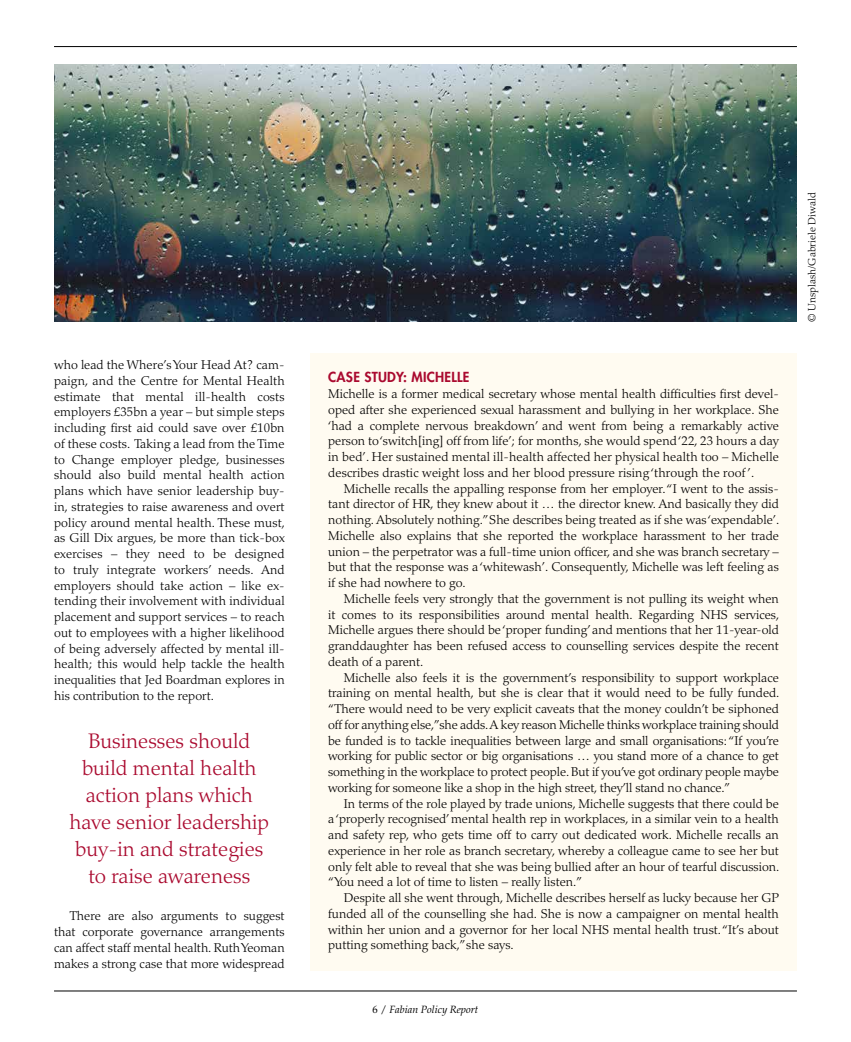
<style>
.page{position:relative;width:851px;height:1042px;background:#fff}
.page>*{position:absolute;margin:0;border:0;box-sizing:border-box;transform-origin:0 0}
.t1{font:300 21px/27px "Palatino LT Std";color:#aa0a2f;text-align:center}
.t2{font:800 13.5px "Futura Std";letter-spacing:.02em;color:#aa0a2f}
.t3{font:300 12.75px/15.8px "Palatino LT Std";color:#000;text-align:justify}
.t4{font:300 10.5px "Palatino LT Std";color:#000}
.t5{font:italic 10.5px "Palatino LT Std";color:#000}
.s1{font-style:normal}
</style>
<div class="page">
<hr style="left:54px;top:46px;width:742px;height:1px;background:#000">
<hr style="left:54px;top:990px;width:742px;height:1px;background:#000">
<img style="left:54px;top:65px;width:742px;height:257px">
<div style="left:310px;top:353px;width:486px;height:618px;background:#fffbf1"></div>
<p class="t3" style="left:54px;top:357px;width:232px">who lead the Where’s Your Head At? cam&shy;paign, and the Centre for Mental Health estimate that mental ill-health costs employers £35bn a year – but simple steps including first aid could save over £10bn of these costs. Taking a lead from the Time to Change employer pledge, businesses should also build mental health action plans which have senior leadership buy&shy;in, strategies to raise awareness and overt policy around mental health. These must, as Gill Dix argues, be more than tick-box exercises – they need to be designed to truly integrate workers’ needs. And employers should take action – like ex&shy;tending their involvement with individual placement and support services – to reach out to employees with a higher likelihood of being adversely affected by mental ill&shy;health; this would help tackle the health inequalities that Jed Boardman explores in his contribution to the report.</p>
<h1 class="t1" style="left:69px;top:728px;width:201px">Businesses should build mental health action plans which have senior leadership buy-in and strategies to raise awareness</h1>
<p class="t3" style="left:54px;top:908px;width:232px;text-indent:16px">There are also arguments to suggest that corporate governance arrangements can affect staff mental health. Ruth Yeoman makes a strong case that more widespread</p>
<p class="t2" style="left:328px;top:369px;width:143px">CASE STUDY: MICHELLE</p>
<p class="t3" style="left:328px;top:386px;width:452px">Michelle is a former medical secretary whose mental health difficulties first devel&shy;oped after she experienced sexual harassment and bullying in her workplace. She ‘had a complete nervous breakdown’ and went from being a remarkably active person to ‘switch[ing] off from life’; for months, she would spend ‘22, 23 hours a day in bed’. Her sustained mental ill-health affected her physical health too – Michelle describes drastic weight loss and her blood pressure rising ‘through the roof ’.</p>
<p class="t3" style="left:328px;top:481px;width:452px;text-indent:16px">Michelle recalls the appalling response from her employer. “I went to the assis&shy;tant director of HR, they knew about it … the director knew. And basically they did nothing. Absolutely nothing.”She describes being treated as if she was ‘expendable’.<br>Michelle also explains that she reported the workplace harassment to her trade union – the perpetrator was a full-time union officer, and she was branch secretary – but that the response was a ‘whitewash’. Consequently, Michelle was left feeling as if she had nowhere to go.</p>
<p class="t3" style="left:328px;top:591px;width:452px;text-indent:16px">Michelle feels very strongly that the government is not pulling its weight when it comes to its responsibilities around mental health. Regarding NHS services, Michelle argues there should be ‘proper funding’ and mentions that her 11-year-old granddaughter has been refused access to counselling services despite the recent death of a parent.</p>
<p class="t3" style="left:328px;top:670px;width:452px;text-indent:16px">Michelle also feels it is the government’s responsibility to support workplace training on mental health, but she is clear that it would need to be fully funded. “There would need to be very explicit caveats that the money couldn’t be siphoned off for anything else,”she adds. A key reason Michelle thinks workplace training should be funded is to tackle inequalities between large and small organisations: “If you’re working for public sector or big organisations … you stand more of a chance to get something in the workplace to protect people. But if you’ve got ordinary people maybe working for someone like a shop in the high street, they’ll stand no chance.”</p>
<p class="t3" style="left:328px;top:796px;width:452px;text-indent:16px">In terms of the role played by trade unions, Michelle suggests that there could be a ‘properly recognised’ mental health rep in workplaces, in a similar vein to a health and safety rep, who gets time off to carry out dedicated work. Michelle recalls an experience in her role as branch secretary, whereby a colleague came to see her but only felt able to reveal that she was being bullied after an hour of tearful discussion. “You need a lot of time to listen – really listen.”</p>
<p class="t3" style="left:328px;top:890px;width:452px;text-indent:16px">Despite all she went through, Michelle describes herself as lucky because her GP funded all of the counselling she had. She is now a campaigner on mental health within her union and a governor for her local NHS mental health trust. “It’s about putting something back,”she says.</p>
<p class="t5" style="left:372px;top:1004px;width:107px"><span class="s1">6 /</span> Fabian Policy Report</p>
<p class="t4" style="left:805px;top:322px;width:131px;rotate:-90deg">© Unsplash/Gabriele Diwald</p>
</div>
